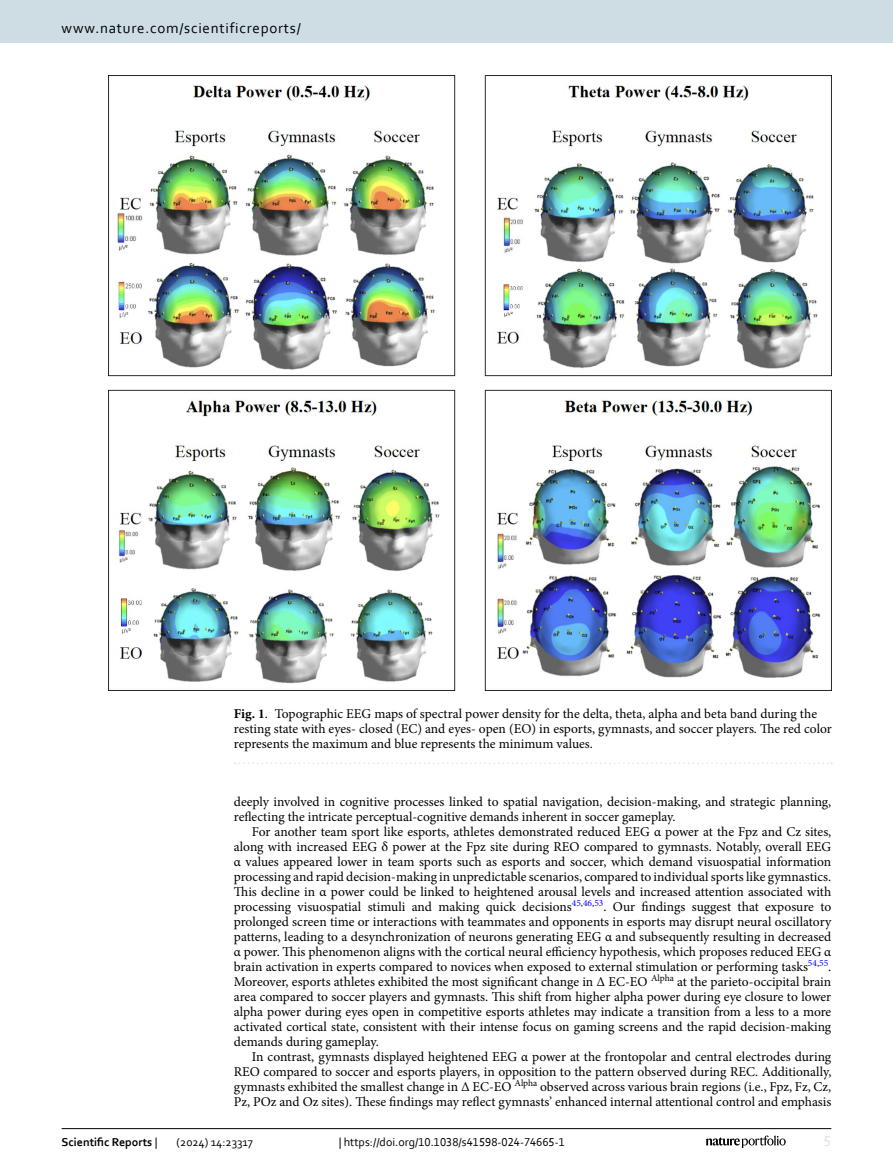
<style>
.page{position:relative;width:893px;height:1174px;background:#fff}
.page>*{position:absolute;margin:0;border:0;box-sizing:border-box;transform-origin:0 0}
.t1{font:15px "Corbel";letter-spacing:.05em;color:#000}
.t2{font:15px "Corbel";color:#d9e4eb}
.Body_Text_Indent{font:13.5px/15px "Minion Pro";color:#000;text-align:justify}
.Figure_Caption{font:13.5px/15px "Minion Pro";color:#000}
.t3{font:12px "Corbel";color:#000}
.t4{font:700 12px "Corbel";color:#000}
.s1{font-weight:700}
.s2{font-weight:400}
</style>
<div class="page">
<img style="left:108px;top:76px;width:723px;height:614px">
<svg style="left:235px;top:762px;width:597px;height:2px"></svg>
<hr style="left:62px;top:1128px;width:769px;height:1px;background:#000">
<svg style="left:706px;top:1135px;width:80px;height:12px"></svg>
<div style="left:0;top:0;width:893px;height:43px;background:#cedde4"></div>
<p class="t1" style="left:62px;top:18px;width:241px">www.nature.com/scientificreports/</p>
<p class="Figure_Caption" style="left:234px;top:706px;width:599px"><span class="s1">Fig. 1</span>. Topographic EEG maps of spectral power density for the delta, theta, alpha and beta band during the resting state with eyes- closed (EC) and eyes- open (EO) in esports, gymnasts, and soccer players. The red color represents the maximum and blue represents the minimum values.</p>
<p class="Body_Text_Indent" style="left:234px;top:794px;width:599px">deeply involved in cognitive processes linked to spatial navigation, decision-making, and strategic planning, reflecting the intricate perceptual-cognitive demands inherent in soccer gameplay.</p>
<p class="Body_Text_Indent" style="left:234px;top:824px;width:599px;text-indent:18px">For another team sport like esports, athletes demonstrated reduced EEG α power at the Fpz and Cz sites, along with increased EEG δ power at the Fpz site during REO compared to gymnasts. Notably, overall EEG α values appeared lower in team sports such as esports and soccer, which demand visuospatial information processing and rapid decision-making in unpredictable scenarios, compared to individual sports like gymnastics.<br>This decline in α power could be linked to heightened arousal levels and increased attention associated with processing visuospatial stimuli and making quick decisions<sup>45</sup><sup>,</sup><sup>46</sup><sup>,</sup><sup>53</sup>. Our findings suggest that exposure to prolonged screen time or interactions with teammates and opponents in esports may disrupt neural oscillatory patterns, leading to a desynchronization of neurons generating EEG α and subsequently resulting in decreased α power. This phenomenon aligns with the cortical neural efficiency hypothesis, which proposes reduced EEG α brain activation in experts compared to novices when exposed to external stimulation or performing tasks<sup>54</sup><sup>,</sup><sup>55</sup>.<br>Moreover, esports athletes exhibited the most significant change in ∆ EC-EO <sup>Alpha</sup> at the parieto-occipital brain area compared to soccer players and gymnasts. This shift from higher alpha power during eye closure to lower alpha power during eyes open in competitive esports athletes may indicate a transition from a less to a more activated cortical state, consistent with their intense focus on gaming screens and the rapid decision-making demands during gameplay.</p>
<p class="Body_Text_Indent" style="left:234px;top:1049px;width:599px;text-indent:18px">In contrast, gymnasts displayed heightened EEG α power at the frontopolar and central electrodes during REO compared to soccer and esports players, in opposition to the pattern observed during REC. Additionally, gymnasts exhibited the smallest change in ∆ EC-EO <sup>Alpha</sup> observed across various brain regions (i.e., Fpz, Fz, Cz, Pz, POz and Oz sites). These findings may reflect gymnasts’ enhanced internal attentional control and emphasis</p>
<p class="t4" style="left:62px;top:1134px;width:97px">Scientific Reports <span class="s2">|</span></p>
<p class="t3" style="left:177px;top:1134px;width:78px">(2024) 14:23317</p>
<p class="t3" style="left:339px;top:1134px;width:228px">| https://doi.org/10.1038/s41598-024-74665-1</p>
<p class="t2" style="left:824px;top:1132px;width:9px">5</p>
</div>
